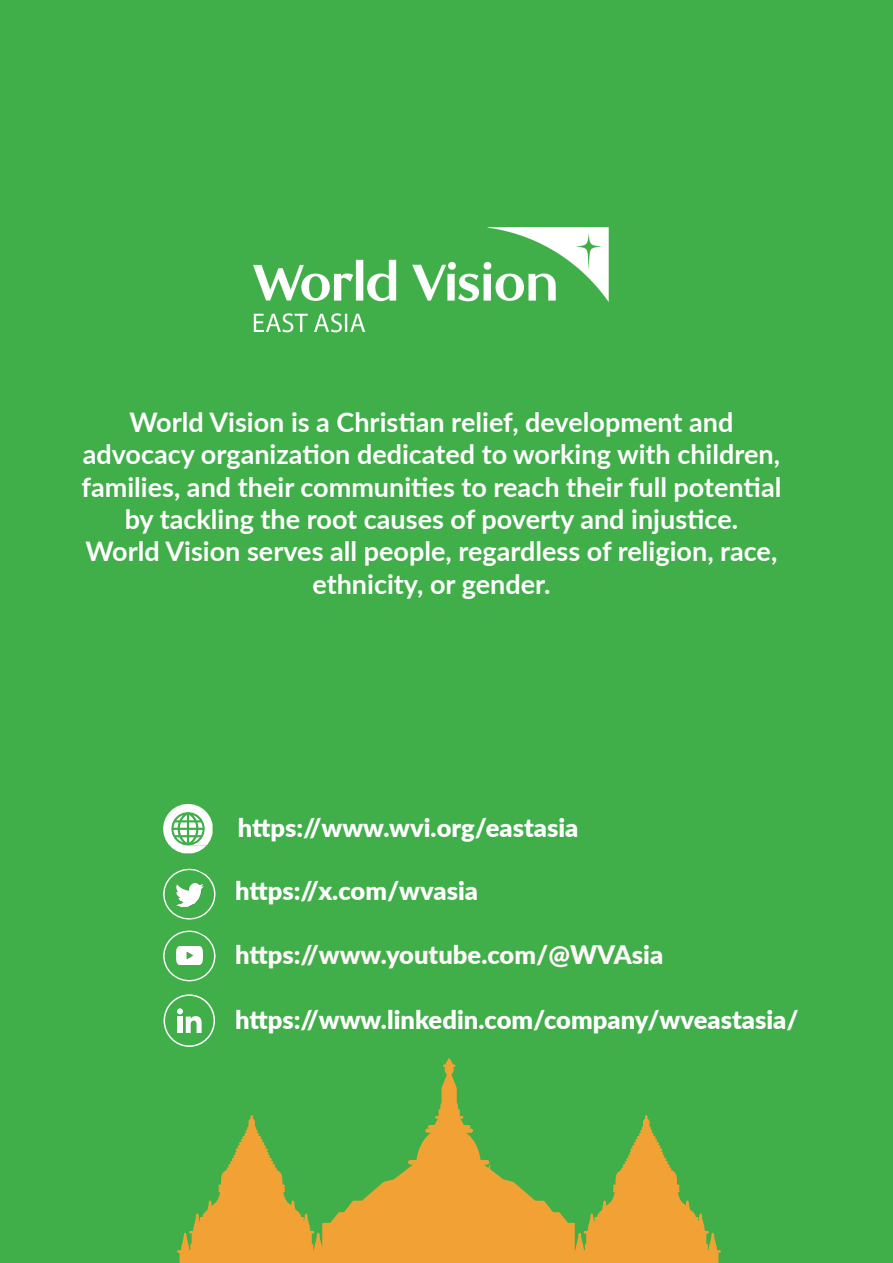
<style>
.page{position:relative;width:893px;height:1263px;background:#40ae49}
.page>*{position:absolute;margin:0;border:0;box-sizing:border-box;transform-origin:0 0}
.t1{font:700 27px/32.4px "Lato";color:#fff;text-align:center}
.t2{font:900 25.5px "Lato";color:#fff}
.t3{font:900 25.5px "Lato";color:#fef6f9}
</style>
<div class="page">
<svg style="left:326px;top:1058px;width:246px;height:205px"></svg>
<svg style="left:572px;top:1115px;width:149px;height:148px"></svg>
<svg style="left:177px;top:1115px;width:149px;height:148px"></svg>
<svg style="left:163px;top:804px;width:50px;height:49px"></svg>
<svg style="left:163px;top:869px;width:53px;height:51px"></svg>
<svg style="left:163px;top:930px;width:53px;height:51px"></svg>
<svg style="left:177px;top:1008px;width:25px;height:25px"></svg>
<img style="left:253px;top:227px;width:356px;height:106px">
<div style="left:164px;top:994px;width:51px;height:53px;border:2px solid #fff;border-radius:50%"></div>
<p class="t1" style="left:81px;top:404px;width:701px">World Vision is a Christian relief, development and advocacy organization dedicated to working with children, families, and their communities to reach their full potential by tackling the root causes of poverty and injustice.<br>World Vision serves all people, regardless of religion, race, ethnicity, or gender.</p>
<p class="t2" style="left:238px;top:809px;width:342px">https://www.wvi.org/eastasia</p>
<p class="t2" style="left:235px;top:872px;width:244px">https://x.com/wvasia</p>
<p class="t3" style="left:235px;top:935px;width:430px">https://www.youtube.com/@WVAsia</p>
<p class="t2" style="left:235px;top:1000px;width:565px">https://www.linkedin.com/company/wveastasia/</p>
</div>
